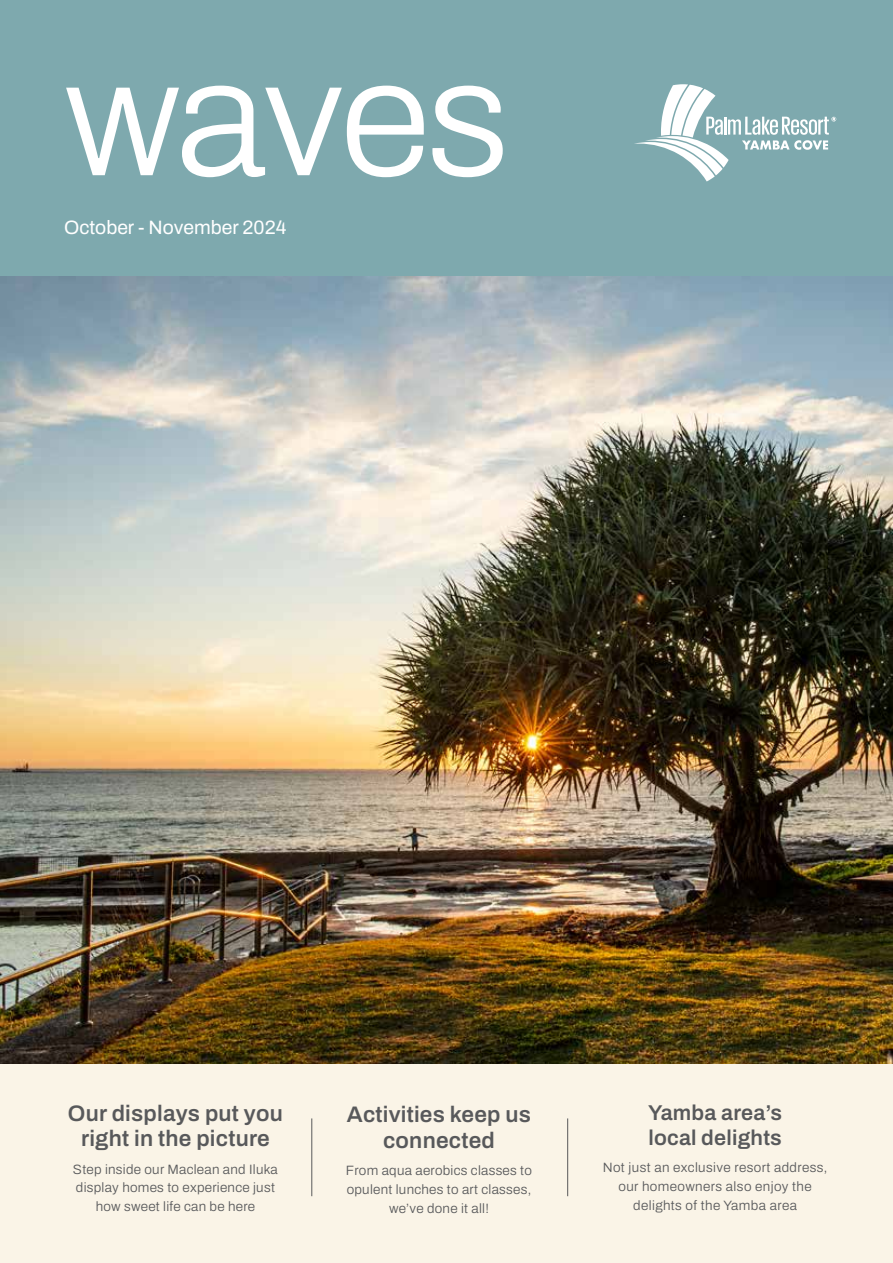
<style>
.page{position:relative;width:893px;height:1263px;background:#fff}
.page>*{position:absolute;margin:0;border:0;box-sizing:border-box;transform-origin:0 0}
.t1{font:300 166.5px "Archivo";letter-spacing:-.025em;color:#fff}
.t2{font:600 22.5px/25.5px "Archivo";letter-spacing:.01em;color:#58595b;text-align:center}
.t3{font:600 21.45px/24.9px "Archivo";letter-spacing:.01em;color:#58595b}
.t4{font:19.35px "Archivo";color:#fff}
.t5{font:300 13.5px/18.8px "Archivo";letter-spacing:.02em;color:#58595b;text-align:center}
</style>
<div class="page">
<div style="left:0;top:1054px;width:893px;height:209px;background:#faf4e7"></div>
<img style="left:0;top:275px;width:893px;height:788px">
<div style="left:0;top:0;width:893px;height:275px;background:#7ea9ae"></div>
<hr style="left:311px;top:1118px;width:1px;height:78px;background:#58595b">
<hr style="left:567px;top:1118px;width:1px;height:78px;background:#58595b">
<svg style="left:634px;top:84px;width:202px;height:97px"></svg>
<h1 class="t1" style="left:64px;top:-7px;width:447px">waves</h1>
<h3 class="t4" style="left:64px;top:213px;width:224px">October - November 2024</h3>
<h2 class="t2" style="left:68px;top:1100px;width:216px">Our displays put you right in the picture</h2>
<p class="t5" style="left:73px;top:1159px;width:206px">Step inside our Maclean and Iluka display homes to experience just how sweet life can be here</p>
<h2 class="t2" style="left:347px;top:1102px;width:186px">Activities keep us connected</h2>
<p class="t5" style="left:346px;top:1161px;width:187px">From aqua aerobics classes to opulent lunches to art classes, we’ve done it all!</p>
<h3 class="t3" style="left:648px;top:1100px;width:135px">Yamba area’s local delights</h3>
<p class="t5" style="left:603px;top:1158px;width:226px">Not just an exclusive resort address, our homeowners also enjoy the delights of the Yamba area</p>
</div>
